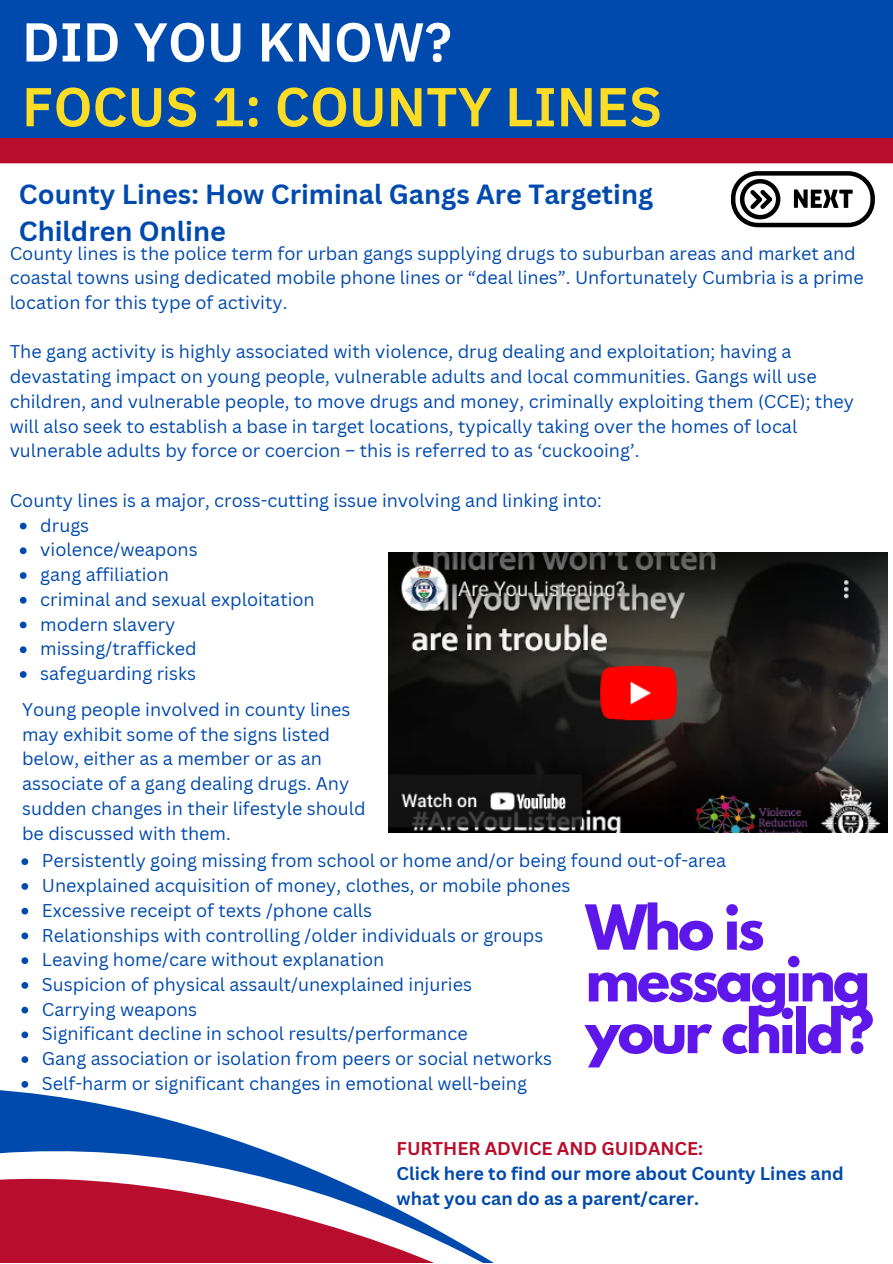
<style>
.page{position:relative;width:893px;height:1264px;background:#fff}
.page>*{position:absolute;margin:0;border:0;box-sizing:border-box;transform-origin:0 0}
.t1{font:700 54.9px/51.8px "League Spartan";letter-spacing:-.05em;color:#5e17eb}
.t2{font:600 54.6px "IBM Plex Sans Thai";color:#fcdc24}
.t3{font:600 54.6px "IBM Plex Sans Thai";color:#fff}
.t4{font:700 27px/37px "Canva Sans";color:#004aad}
.t5{font:18px/24.8px "Canva Sans";color:#004aad}
.t6{font:700 18px/24.8px "Canva Sans";color:#004aad}
.t7{font:700 18px "Canva Sans";color:#b80d2c}
</style>
<div class="page">
<svg style="left:0;top:1058px;width:169px;height:62px"></svg>
<svg style="left:0;top:1120px;width:492px;height:142px"></svg>
<div style="left:0;top:138px;width:892px;height:25px;background:#b80d2c"></div>
<div style="left:0;top:0;width:892px;height:138px;background:#004aae"></div>
<svg style="left:20px;top:522px;width:7px;height:7px"></svg>
<svg style="left:20px;top:547px;width:7px;height:7px"></svg>
<svg style="left:20px;top:572px;width:7px;height:7px"></svg>
<svg style="left:20px;top:597px;width:7px;height:6px"></svg>
<svg style="left:20px;top:621px;width:7px;height:7px"></svg>
<svg style="left:20px;top:646px;width:7px;height:7px"></svg>
<svg style="left:20px;top:671px;width:7px;height:7px"></svg>
<svg style="left:21px;top:858px;width:7px;height:7px"></svg>
<svg style="left:21px;top:883px;width:7px;height:6px"></svg>
<svg style="left:21px;top:907px;width:7px;height:7px"></svg>
<svg style="left:21px;top:932px;width:7px;height:7px"></svg>
<svg style="left:21px;top:957px;width:7px;height:7px"></svg>
<svg style="left:21px;top:982px;width:7px;height:6px"></svg>
<svg style="left:21px;top:1006px;width:7px;height:7px"></svg>
<svg style="left:21px;top:1031px;width:7px;height:7px"></svg>
<svg style="left:21px;top:1056px;width:7px;height:6px"></svg>
<svg style="left:21px;top:1080px;width:7px;height:7px"></svg>
<img style="left:389px;top:552px;width:498px;height:280px">
<svg style="left:730px;top:171px;width:144px;height:56px"></svg>
<p class="t3" style="left:22px;top:11px;width:431px">DID YOU KNOW?</p>
<p class="t2" style="left:22px;top:75px;width:641px">FOCUS 1: COUNTY LINES</p>
<p class="t4" style="left:19px;top:175px;width:635px">County Lines: How Criminal Gangs Are Targeting<br>Children Online</p>
<p class="t5" style="left:10px;top:240px;width:855px">County lines is the police term for urban gangs supplying drugs to suburban areas and market and coastal towns using dedicated mobile phone lines or “deal lines”. Unfortunately Cumbria is a prime location for this type of activity.</p>
<p class="t5" style="left:10px;top:339px;width:845px">The gang activity is highly associated with violence, drug dealing and exploitation; having a devastating impact on young people, vulnerable adults and local communities. Gangs will use children, and vulnerable people, to move drugs and money, criminally exploiting them (CCE); they will also seek to establish a base in target locations, typically taking over the homes of local vulnerable adults by force or coercion – this is referred to as ‘cuckooing’.</p>
<p class="t5" style="left:10px;top:487px;width:593px">County lines is a major, cross-cutting issue involving and linking into:</p>
<p class="t5" style="left:40px;top:512px;width:50px">drugs</p>
<p class="t5" style="left:40px;top:537px;width:159px">violence/weapons</p>
<p class="t5" style="left:40px;top:562px;width:130px">gang affiliation</p>
<p class="t5" style="left:40px;top:586px;width:276px">criminal and sexual exploitation</p>
<p class="t5" style="left:40px;top:611px;width:137px">modern slavery</p>
<p class="t5" style="left:40px;top:636px;width:158px">missing/trafficked</p>
<p class="t5" style="left:40px;top:660px;width:157px">safeguarding risks</p>
<p class="t5" style="left:22px;top:696px;width:345px">Young people involved in county lines may exhibit some of the signs listed below, either as a member or as an associate of a gang dealing drugs. Any sudden changes in their lifestyle should be discussed with them.</p>
<p class="t5" style="left:42px;top:848px;width:685px">Persistently going missing from school or home and/or being found out-of-area</p>
<p class="t5" style="left:42px;top:872px;width:530px">Unexplained acquisition of money, clothes, or mobile phones</p>
<p class="t5" style="left:42px;top:897px;width:332px">Excessive receipt of texts /phone calls</p>
<p class="t5" style="left:42px;top:922px;width:503px">Relationships with controlling /older individuals or groups</p>
<p class="t5" style="left:42px;top:946px;width:344px">Leaving home/care without explanation</p>
<p class="t5" style="left:42px;top:971px;width:431px">Suspicion of physical assault/unexplained injuries</p>
<p class="t5" style="left:42px;top:996px;width:157px">Carrying weapons</p>
<p class="t5" style="left:42px;top:1021px;width:427px">Significant decline in school results/performance</p>
<p class="t5" style="left:42px;top:1045px;width:511px">Gang association or isolation from peers or social networks</p>
<p class="t5" style="left:42px;top:1070px;width:486px">Self-harm or significant changes in emotional well-being</p>
<p class="t1" style="left:585px;top:908px;width:290px">Who is messaging your child?</p>
<p class="t7" style="left:396px;top:1135px;width:308px">FURTHER ADVICE AND GUIDANCE:</p>
<p class="t6" style="left:396px;top:1160px;width:448px">Click here to find our more about County Lines and what you can do as a parent/carer.</p>
</div>
